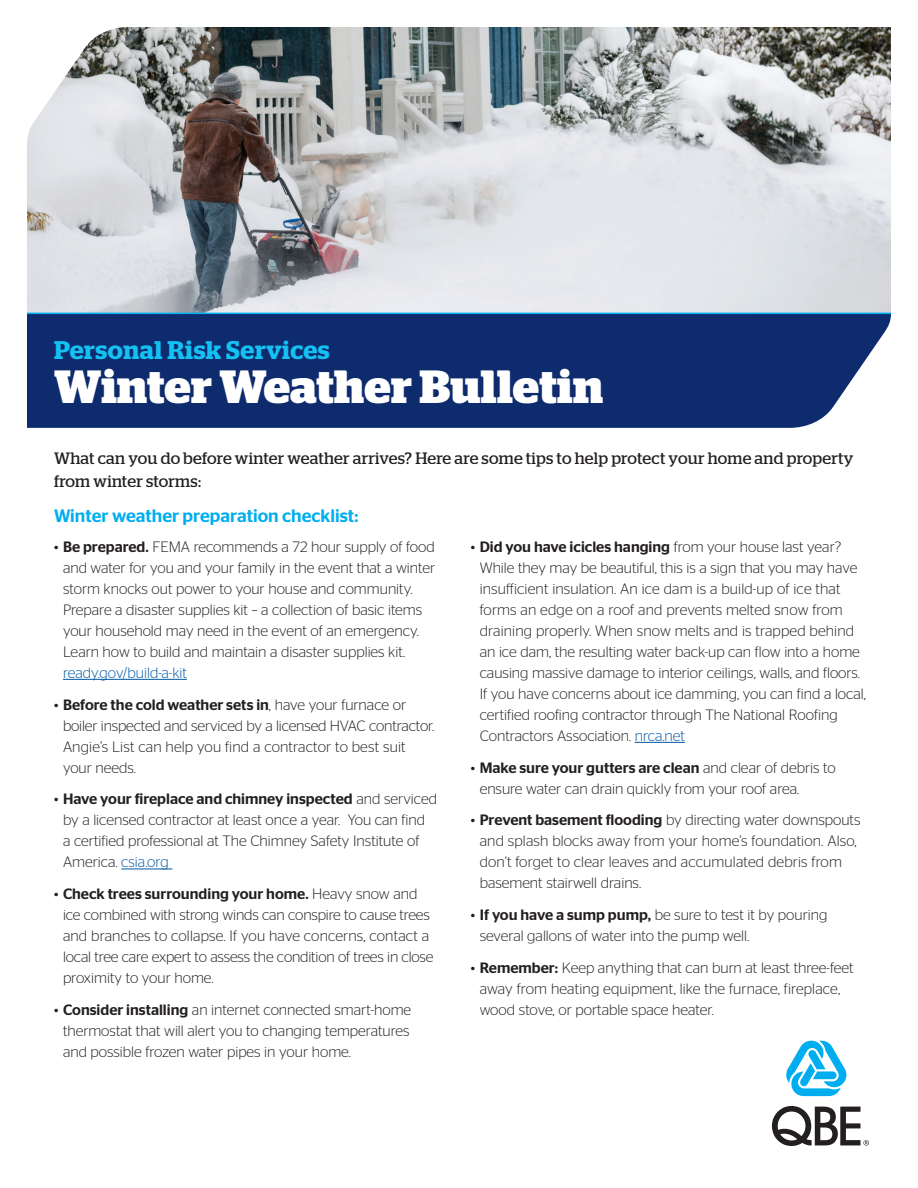
<style>
.page{position:relative;width:918px;height:1188px;background:#fff}
.page>*{position:absolute;margin:0;border:0;box-sizing:border-box;transform-origin:0 0}
.t1{font:700 46.5px "Stag";letter-spacing:.005em;color:#fff}
.t2{font:600 25.5px "Stag";letter-spacing:.02em;color:#15c0f2}
.t3{font:500 18px "Stag Sans";color:#00aeef}
.t4{font:16.5px/22.5px "Stag";letter-spacing:.01em;color:#231f20}
.t5{font:300 15px/21px "Stag Sans";color:#231f20}
.t6{font:300 15px "Stag Sans";color:#0158a6}
.s1{font-weight:500}
.s2{color:#0158a6}
</style>
<div class="page">
<img style="left:27px;top:27px;width:864px;height:286px">
<div style="left:27px;top:314px;width:864px;height:114px;background:#0d2b6d"></div>
<hr style="left:27px;top:313px;width:864px;height:1px;background:#00aeef">
<svg style="left:786px;top:1040px;width:61px;height:56px"></svg>
<svg style="left:772px;top:1106px;width:97px;height:40px"></svg>
<hr style="left:63px;top:679px;width:124px;height:1px;background:#0158a6">
<hr style="left:121px;top:869px;width:51px;height:1px;background:#0158a6">
<hr style="left:635px;top:742px;width:50px;height:1px;background:#0158a6">
<h2 class="t2" style="left:54px;top:335px;width:277px">Personal Risk Services</h2>
<h1 class="t1" style="left:54px;top:359px;width:551px">Winter Weather Bulletin</h1>
<p class="t4" style="left:54px;top:447px;width:801px">What can you do before winter weather arrives? Here are some tips to help protect your home and property from winter storms:</p>
<p class="t3" style="left:54px;top:505px;width:306px">Winter weather preparation checklist:</p>
<p class="t5" style="left:63px;top:536px;width:374px;text-indent:-9px">• <span class="s1">Be prepared.</span> FEMA recommends a 72 hour supply of food and water for you and your family in the event that a winter storm knocks out power to your house and community.<br>Prepare a disaster supplies kit – a collection of basic items your household may need in the event of an emergency.<br>Learn how to build and maintain a disaster supplies kit.</p>
<p class="t6" style="left:63px;top:664px;width:125px">ready.gov/build-a-kit</p>
<p class="t5" style="left:63px;top:694px;width:373px;text-indent:-9px">• <span class="s1">Before the cold weather sets in</span>, have your furnace or boiler inspected and serviced by a licensed HVAC contractor.<br>Angie’s List can help you find a contractor to best suit your needs.</p>
<p class="t5" style="left:63px;top:789px;width:376px;text-indent:-9px">• <span class="s1">Have your fireplace and chimney inspected</span> and serviced by a licensed contractor at least once a year. You can find<br>a certified professional at The Chimney Safety Institute of America. <span class="s2">csia.org</span></p>
<p class="t5" style="left:63px;top:883px;width:372px;text-indent:-9px">• <span class="s1">Check trees surrounding your home.</span> Heavy snow and ice combined with strong winds can conspire to cause trees and branches to collapse. If you have concerns, contact a local tree care expert to assess the condition of trees in close proximity to your home.</p>
<p class="t5" style="left:63px;top:999px;width:350px;text-align:justify;text-indent:-9px">• <span class="s1">Consider installing</span> an internet connected smart-home thermostat that will alert you to changing temperatures and possible frozen water pipes in your home.</p>
<p class="t5" style="left:480px;top:536px;width:388px;text-indent:-9px">• <span class="s1">Did you have icicles hanging</span> from your house last year?<br>While they may be beautiful, this is a sign that you may have insufficient insulation. An ice dam is a build-up of ice that forms an edge on a roof and prevents melted snow from draining properly. When snow melts and is trapped behind an ice dam, the resulting water back-up can flow into a home causing massive damage to interior ceilings, walls, and floors.<br>If you have concerns about ice damming, you can find a local, certified roofing contractor through The National Roofing Contractors Association. <span class="s2">nrca.net</span></p>
<p class="t5" style="left:480px;top:757px;width:358px;text-indent:-9px">• <span class="s1">Make sure your gutters are clean</span> and clear of debris to ensure water can drain quickly from your roof area.</p>
<p class="t5" style="left:480px;top:810px;width:382px;text-indent:-9px">• <span class="s1">Prevent basement flooding</span> by directing water downspouts and splash blocks away from your home’s foundation. Also, don’t forget to clear leaves and accumulated debris from basement stairwell drains.</p>
<p class="t5" style="left:480px;top:904px;width:349px;text-indent:-9px">• <span class="s1">If you have a sump pump,</span> be sure to test it by pouring several gallons of water into the pump well.</p>
<p class="t5" style="left:480px;top:957px;width:375px;text-indent:-9px">• <span class="s1">Remember:</span> Keep anything that can burn at least three-feet away from heating equipment, like the furnace, fireplace, wood stove, or portable space heater.</p>
</div>
